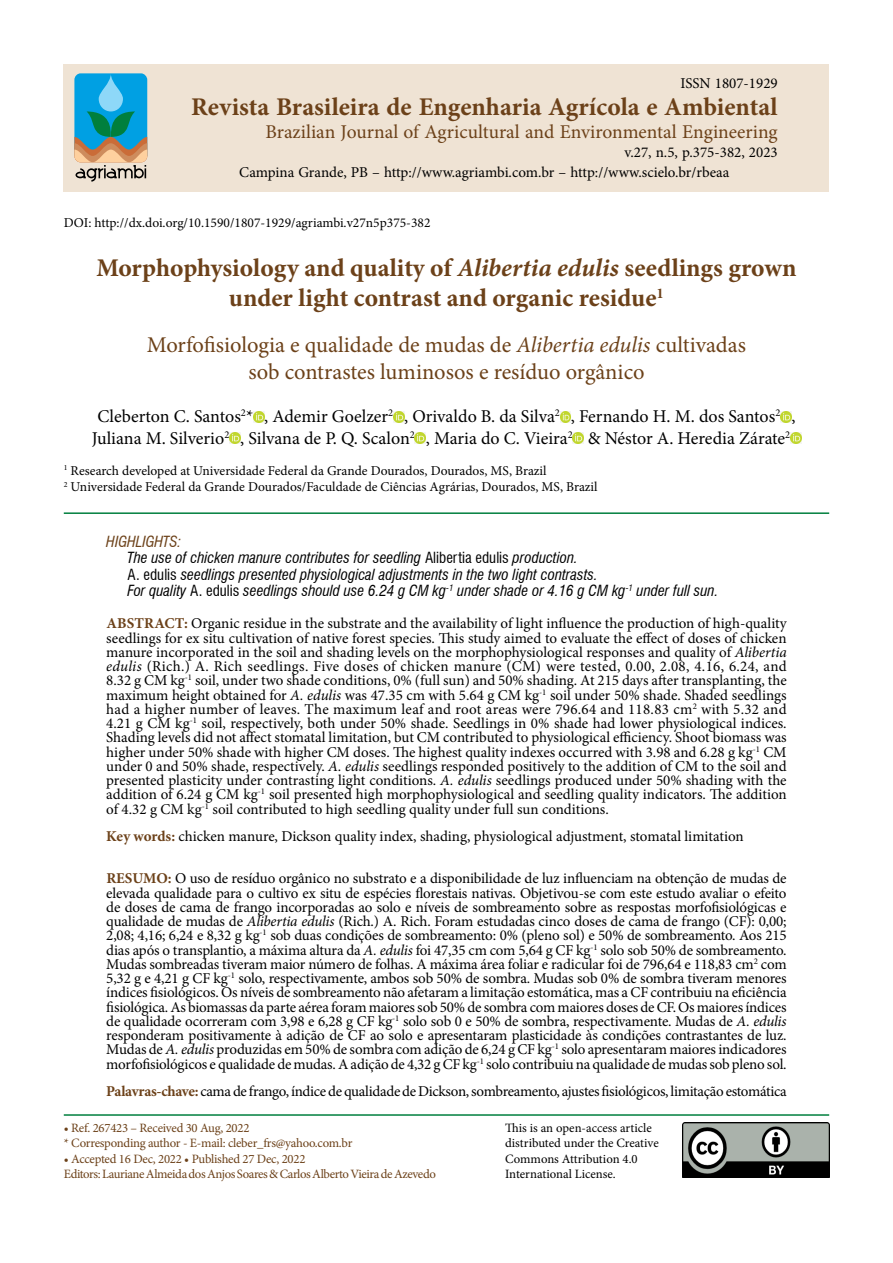
<style>
.page{position:relative;width:893px;height:1263px;background:#fff}
.page>*{position:absolute;margin:0;border:0;box-sizing:border-box;transform-origin:0 0}
.t1{font:700 25.5px/30.6px "Minion Pro";letter-spacing:-.005em;color:#6c4119;text-align:center}
.t2{font:22.5px/27px "Minion Pro";color:#6c4119;text-align:center}
.t3{font:19.5px "Minion Pro";color:#6c4119}
.t4{font:18px/21.6px "Minion Pro";color:#000;text-align:center}
.t5{font:15px/14.2px "Minion Pro";letter-spacing:-.01em;color:#000;text-align:justify}
.t6{font:italic condensed 15px/16.5px "Swiss 721 BT";color:#000}
.t7{font:13.5px/16.2px "Minion Pro";color:#000}
.t8{font:12.75px/15.3px "Minion Pro";letter-spacing:-.025em;color:#6c4119}
.t9{font:12.75px/15.3px "Minion Pro";color:#000}
.s1{font-style:italic}
.s2{color:#6c4119}
.s3{font-style:normal}
.s4{font-weight:700;color:#6c4119}
</style>
<div class="page">
<div style="left:64px;top:64px;width:765px;height:127px;background:#efe3d4"></div>
<img style="left:682px;top:1123px;width:147px;height:55px">
<svg style="left:74px;top:73px;width:73px;height:109px;background:#53a2b4"></svg>
<hr style="left:64px;top:1114px;width:765px;height:2px;background:#007f3e">
<svg style="left:253px;top:411px;width:11px;height:11px"></svg>
<svg style="left:393px;top:411px;width:11px;height:11px"></svg>
<svg style="left:560px;top:411px;width:11px;height:11px"></svg>
<svg style="left:780px;top:411px;width:11px;height:11px"></svg>
<svg style="left:229px;top:433px;width:11px;height:11px"></svg>
<svg style="left:415px;top:433px;width:11px;height:11px"></svg>
<svg style="left:573px;top:433px;width:11px;height:11px"></svg>
<svg style="left:790px;top:433px;width:11px;height:11px"></svg>
<hr style="left:64px;top:512px;width:765px;height:2px;background:#007f3e">
<p class="t5" style="left:680px;top:76px;width:99px">ISSN 1807-1929</p>
<h1 class="t1" style="left:191px;top:91px;width:588px">Revista Brasileira de Engenharia Agrícola e Ambiental</h1>
<h3 class="t3" style="left:265px;top:119px;width:514px">Brazilian Journal of Agricultural and Environmental Engineering</h3>
<p class="t5" style="left:624px;top:145px;width:155px">v.27, n.5, p.375-382, 2023</p>
<p class="t5" style="left:239px;top:165px;width:492px">Campina Grande, PB – http://www.agriambi.com.br – http://www.scielo.br/rbeaa</p>
<p class="t7" style="left:64px;top:215px;width:368px">DOI: http://dx.doi.org/10.1590/1807-1929/agriambi.v27n5p375-382</p>
<h1 class="t1" style="left:96px;top:252px;width:702px">Morphophysiology and quality of <span class="s1">Alibertia edulis</span> seedlings grown under light contrast and organic residue<sup>1</sup></h1>
<h2 class="t2" style="left:147px;top:332px;width:600px">Morfofisiologia e qualidade de mudas de <span class="s1">Alibertia edulis</span> cultivadas sob contrastes luminosos e resíduo orgânico</h2>
<p class="t4" style="left:92px;top:406px;width:705px">Cleberton C. Santos<sup>2</sup>* , Ademir Goelzer<sup>2</sup> , Orivaldo B. da Silva<sup>2</sup> , Fernando H. M. dos Santos<sup>2</sup> ,<br>Juliana M. Silverio<sup>2</sup> , Silvana de P. Q. Scalon<sup>2</sup> , Maria do C. Vieira<sup>2</sup> &amp; Néstor A. Heredia Zárate<sup>2</sup></p>
<p class="t7" style="left:64px;top:463px;width:535px"><sup>1</sup> Research developed at Universidade Federal da Grande Dourados, Dourados, MS, Brazil<br><sup>2</sup> Universidade Federal da Grande Dourados/Faculdade de Ciências Agrárias, Dourados, MS, Brazil</p>
<p class="t6" style="left:128px;top:533px;width:592px;text-indent:-21px"><span class="s2">HIGHLIGHTS:<br></span>The use of chicken manure contributes for seedling <span class="s3">Alibertia edulis</span> production.<br><span class="s3">A. edulis</span> seedlings presented physiological adjustments in the two light contrasts.<br>For quality <span class="s3">A. edulis</span> seedlings should use 6.24 g CM kg<sup>-1</sup> under shade or 4.16 g CM kg<sup>-1</sup> under full sun.</p>
<p class="t5" style="left:106px;top:616px;width:682px"><span class="s4">ABSTRACT:</span> Organic residue in the substrate and the availability of light influence the production of high-quality seedlings for ex situ cultivation of native forest species. This study aimed to evaluate the effect of doses of chicken manure incorporated in the soil and shading levels on the morphophysiological responses and quality of <span class="s1">Alibertia edulis</span> (Rich.) A. Rich seedlings. Five doses of chicken manure (CM) were tested, 0.00, 2.08, 4.16, 6.24, and 8.32 g CM kg<sup>-1</sup> soil, under two shade conditions, 0% (full sun) and 50% shading. At 215 days after transplanting, the maximum height obtained for <span class="s1">A. edulis</span> was 47.35 cm with 5.64 g CM kg<sup>-1</sup> soil under 50% shade. Shaded seedlings had a higher number of leaves. The maximum leaf and root areas were 796.64 and 118.83 cm<sup>2</sup> with 5.32 and 4.21 g CM kg<sup>-1</sup> soil, respectively, both under 50% shade. Seedlings in 0% shade had lower physiological indices.<br>Shading levels did not affect stomatal limitation, but CM contributed to physiological efficiency. Shoot biomass was higher under 50% shade with higher CM doses. The highest quality indexes occurred with 3.98 and 6.28 g kg<sup>-1</sup> CM under 0 and 50% shade, respectively. <span class="s1">A. edulis</span> seedlings responded positively to the addition of CM to the soil and presented plasticity under contrasting light conditions. <span class="s1">A. edulis</span> seedlings produced under 50% shading with the addition of 6.24 g CM kg<sup>-1</sup> soil presented high morphophysiological and seedling quality indicators. The addition of 4.32 g CM kg<sup>-1</sup> soil contributed to high seedling quality under full sun conditions.</p>
<p class="t5" style="left:106px;top:829px;width:639px"><span class="s4">Key words:</span> chicken manure, Dickson quality index, shading, physiological adjustment, stomatal limitation</p>
<p class="t5" style="left:106px;top:871px;width:682px"><span class="s4">RESUMO:</span> O uso de resíduo orgânico no substrato e a disponibilidade de luz influenciam na obtenção de mudas de elevada qualidade para o cultivo ex situ de espécies florestais nativas. Objetivou-se com este estudo avaliar o efeito de doses de cama de frango incorporadas ao solo e níveis de sombreamento sobre as respostas morfofisiológicas e qualidade de mudas de <span class="s1">Alibertia edulis</span> (Rich.) A. Rich. Foram estudadas cinco doses de cama de frango (CF): 0,00; 2,08; 4,16; 6,24 e 8,32 g kg<sup>-1</sup> sob duas condições de sombreamento: 0% (pleno sol) e 50% de sombreamento. Aos 215 dias após o transplantio, a máxima altura da <span class="s1">A. edulis</span> foi 47,35 cm com 5,64 g CF kg<sup>-1</sup> solo sob 50% de sombreamento.<br>Mudas sombreadas tiveram maior número de folhas. A máxima área foliar e radicular foi de 796,64 e 118,83 cm<sup>2</sup> com 5,32 g e 4,21 g CF kg<sup>-1</sup> solo, respectivamente, ambos sob 50% de sombra. Mudas sob 0% de sombra tiveram menores índices fisiológicos. Os níveis de sombreamento não afetaram a limitação estomática, mas a CF contribuiu na eficiência fisiológica. As biomassas da parte aérea foram maiores sob 50% de sombra com maiores doses de CF. Os maiores índices de qualidade ocorreram com 3,98 e 6,28 g CF kg<sup>-1</sup> solo sob 0 e 50% de sombra, respectivamente. Mudas de <span class="s1">A. edulis </span>responderam positivamente à adição de CF ao solo e apresentaram plasticidade às condições contrastantes de luz.<br>Mudas de <span class="s1">A. edulis</span> produzidas em 50% de sombra com adição de 6,24 g CF kg<sup>-1</sup> solo apresentaram maiores indicadores morfofisiológicos e qualidade de mudas. A adição de 4,32 g CF kg<sup>-1</sup> solo contribuiu na qualidade de mudas sob pleno sol.</p>
<p class="t5" style="left:106px;top:1084px;width:682px"><span class="s4">Palavras-chave:</span> cama de frango, índice de qualidade de Dickson, sombreamento, ajustes fisiológicos, limitação estomática</p>
<p class="t8" style="left:64px;top:1120px;width:290px">• Ref. 267423 – Received 30 Aug, 2022<br>* Corresponding author - E-mail: cleber_frs@yahoo.com.br</p>
<p class="t8" style="left:64px;top:1151px;width:374px">• Accepted 16 Dec, 2022 • Published 27 Dec, 2022<br>Editors: Lauriane Almeida dos Anjos Soares &amp; Carlos Alberto Vieira de Azevedo</p>
<p class="t9" style="left:505px;top:1120px;width:155px">This is an open-access article distributed under the Creative<br>Commons Attribution 4.0<br>International License.</p>
</div>
